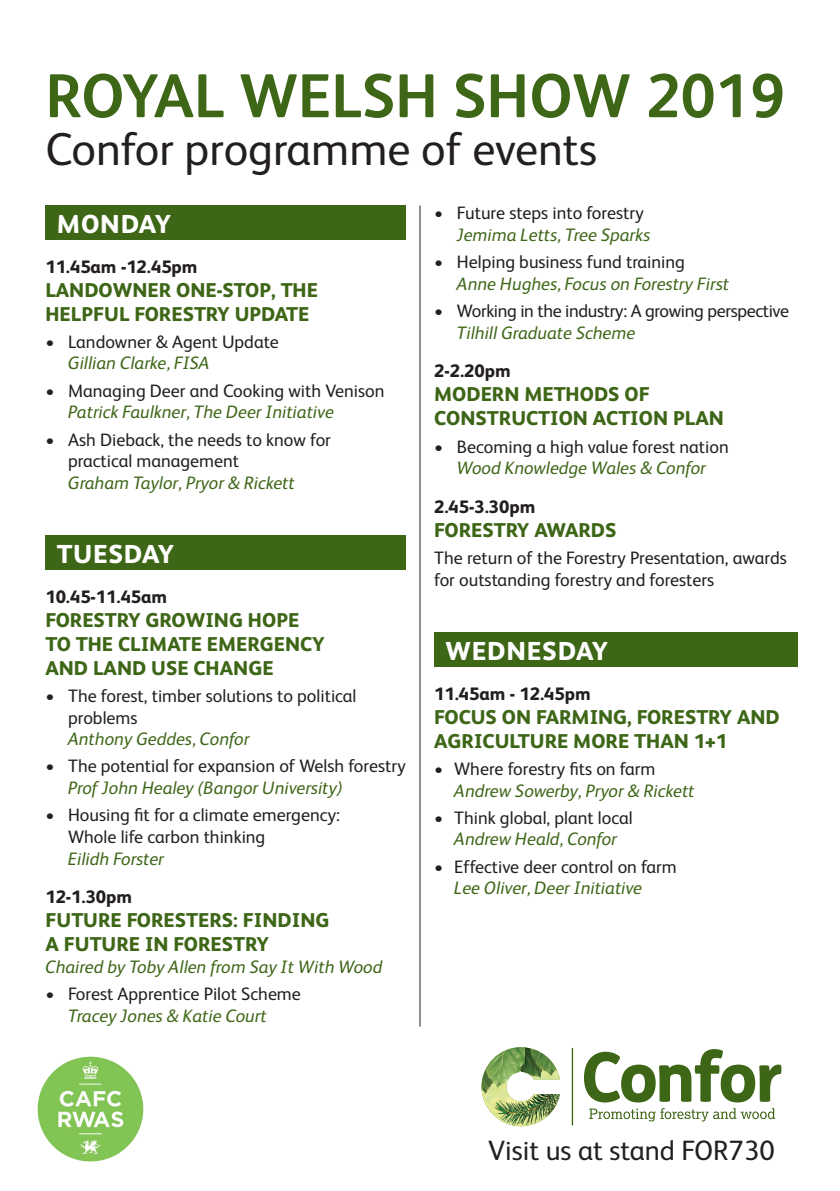
<style>
.page{position:relative;width:840px;height:1191px;background:#fff}
.page>*{position:absolute;margin:0;border:0;box-sizing:border-box;transform-origin:0 0}
.t1{font:700 62px "FS Albert";color:#3e6617}
.t2{font:46px "FS Albert";color:#231f20}
.t3{font:28px "FS Albert";color:#231f20}
.t4{font:800 26px "FS Albert";letter-spacing:.03em;color:#fff}
.t5{font:800 20px/24px "FS Albert";color:#3e6617}
.t6{font:18px/21.6px "FS Albert";color:#231f20}
.t7{font:italic 18px "FS Albert";color:#3e6617}
.t8{font:800 18px "FS Albert";color:#231f20}
.t9{font:18px "FS Albert";letter-spacing:-.02em;color:#231f20}
</style>
<div class="page">
<div style="left:45px;top:206px;width:360px;height:34px;background:#3e6617"></div>
<div style="left:45px;top:535px;width:360px;height:34px;background:#3e6617"></div>
<svg style="left:584px;top:1049px;width:197px;height:53px"></svg>
<svg style="left:589px;top:1108px;width:185px;height:13px"></svg>
<hr style="left:571px;top:1048px;width:1px;height:77px;background:#3e6617">
<img style="left:481px;top:1047px;width:78px;height:79px">
<div style="left:434px;top:632px;width:363px;height:34px;background:#3e6617"></div>
<hr style="left:419px;top:206px;width:1px;height:820px;background:#231f20">
<img style="left:37px;top:1056px;width:107px;height:106px">
<h1 class="t1" style="left:45px;top:54px;width:740px">ROYAL WELSH SHOW 2019</h1>
<h2 class="t2" style="left:45px;top:119px;width:553px">Confor programme of events</h2>
<h3 class="t4" style="left:57px;top:205px;width:116px">MONDAY</h3>
<p class="t8" style="left:45px;top:253px;width:153px">11.45am -12.45pm</p>
<p class="t5" style="left:45px;top:277px;width:274px">LANDOWNER ONE-STOP, THE<br>HELPFUL FORESTRY UPDATE</p>
<p class="t6" style="left:45px;top:330px;width:235px">• Landowner &amp; Agent Update</p>
<p class="t7" style="left:68px;top:351px;width:143px">Gillian Clarke, FISA</p>
<p class="t6" style="left:45px;top:379px;width:340px">• Managing Deer and Cooking with Venison</p>
<p class="t7" style="left:68px;top:400px;width:267px">Patrick Faulkner, The Deer Initiative</p>
<p class="t6" style="left:68px;top:428px;width:264px;text-indent:-23px">• Ash Dieback, the needs to know for practical management</p>
<p class="t7" style="left:68px;top:470px;width:228px">Graham Taylor, Pryor &amp; Rickett</p>
<p class="t6" style="left:434px;top:202px;width:211px">• Future steps into forestry</p>
<p class="t7" style="left:456px;top:223px;width:195px">Jemima Letts, Tree Sparks</p>
<p class="t6" style="left:434px;top:250px;width:252px">• Helping business fund training</p>
<p class="t7" style="left:456px;top:271px;width:273px">Anne Hughes, Focus on Forestry First</p>
<p class="t9" style="left:434px;top:299px;width:356px">• Working in the industry: A growing perspective</p>
<p class="t7" style="left:456px;top:320px;width:180px">Tilhill Graduate Scheme</p>
<p class="t8" style="left:434px;top:358px;width:78px">2-2.20pm</p>
<p class="t5" style="left:434px;top:381px;width:291px">MODERN METHODS OF<br>CONSTRUCTION ACTION PLAN</p>
<p class="t6" style="left:434px;top:435px;width:296px">• Becoming a high value forest nation</p>
<p class="t7" style="left:456px;top:456px;width:250px">Wood Knowledge Wales &amp; Confor</p>
<p class="t8" style="left:434px;top:494px;width:103px">2.45-3.30pm</p>
<p class="t5" style="left:434px;top:517px;width:184px">FORESTRY AWARDS</p>
<p class="t6" style="left:434px;top:546px;width:354px">The return of the Forestry Presentation, awards for outstanding forestry and foresters</p>
<h3 class="t4" style="left:57px;top:535px;width:119px">TUESDAY</h3>
<p class="t8" style="left:45px;top:583px;width:123px">10.45-11.45am</p>
<p class="t5" style="left:45px;top:607px;width:281px">FORESTRY GROWING HOPE<br>TO THE CLIMATE EMERGENCY<br>AND LAND USE CHANGE</p>
<p class="t6" style="left:68px;top:684px;width:290px;text-indent:-23px">• The forest, timber solutions to political problems</p>
<p class="t7" style="left:68px;top:726px;width:183px">Anthony Geddes, Confor</p>
<p class="t6" style="left:45px;top:754px;width:361px">• The potential for expansion of Welsh forestry</p>
<p class="t7" style="left:68px;top:775px;width:276px">Prof John Healey (Bangor University)</p>
<p class="t6" style="left:68px;top:803px;width:273px;text-indent:-23px">• Housing fit for a climate emergency:<br>Whole life carbon thinking</p>
<p class="t7" style="left:68px;top:846px;width:97px">Eilidh Forster</p>
<p class="t8" style="left:45px;top:884px;width:88px">12-1.30pm</p>
<p class="t5" style="left:45px;top:907px;width:285px">FUTURE FORESTERS: FINDING<br>A FUTURE IN FORESTRY</p>
<p class="t7" style="left:45px;top:954px;width:338px">Chaired by Toby Allen from Say It With Wood</p>
<p class="t6" style="left:45px;top:982px;width:257px">• Forest Apprentice Pilot Scheme</p>
<p class="t7" style="left:68px;top:1003px;width:200px">Tracey Jones &amp; Katie Court</p>
<h3 class="t4" style="left:445px;top:632px;width:164px">WEDNESDAY</h3>
<p class="t8" style="left:434px;top:680px;width:158px">11.45am - 12.45pm</p>
<p class="t5" style="left:434px;top:704px;width:347px">FOCUS ON FARMING, FORESTRY AND<br>AGRICULTURE MORE THAN 1+1</p>
<p class="t6" style="left:434px;top:757px;width:222px">• Where forestry fits on farm</p>
<p class="t7" style="left:454px;top:778px;width:242px">Andrew Sowerby, Pryor &amp; Rickett</p>
<p class="t6" style="left:434px;top:806px;width:200px">• Think global, plant local</p>
<p class="t7" style="left:454px;top:827px;width:164px">Andrew Heald, Confor</p>
<p class="t6" style="left:434px;top:855px;width:244px">• Effective deer control on farm</p>
<p class="t7" style="left:454px;top:876px;width:189px">Lee Oliver, Deer Initiative</p>
<h3 class="t3" style="left:488px;top:1131px;width:288px">Visit us at stand FOR730</h3>
</div>
